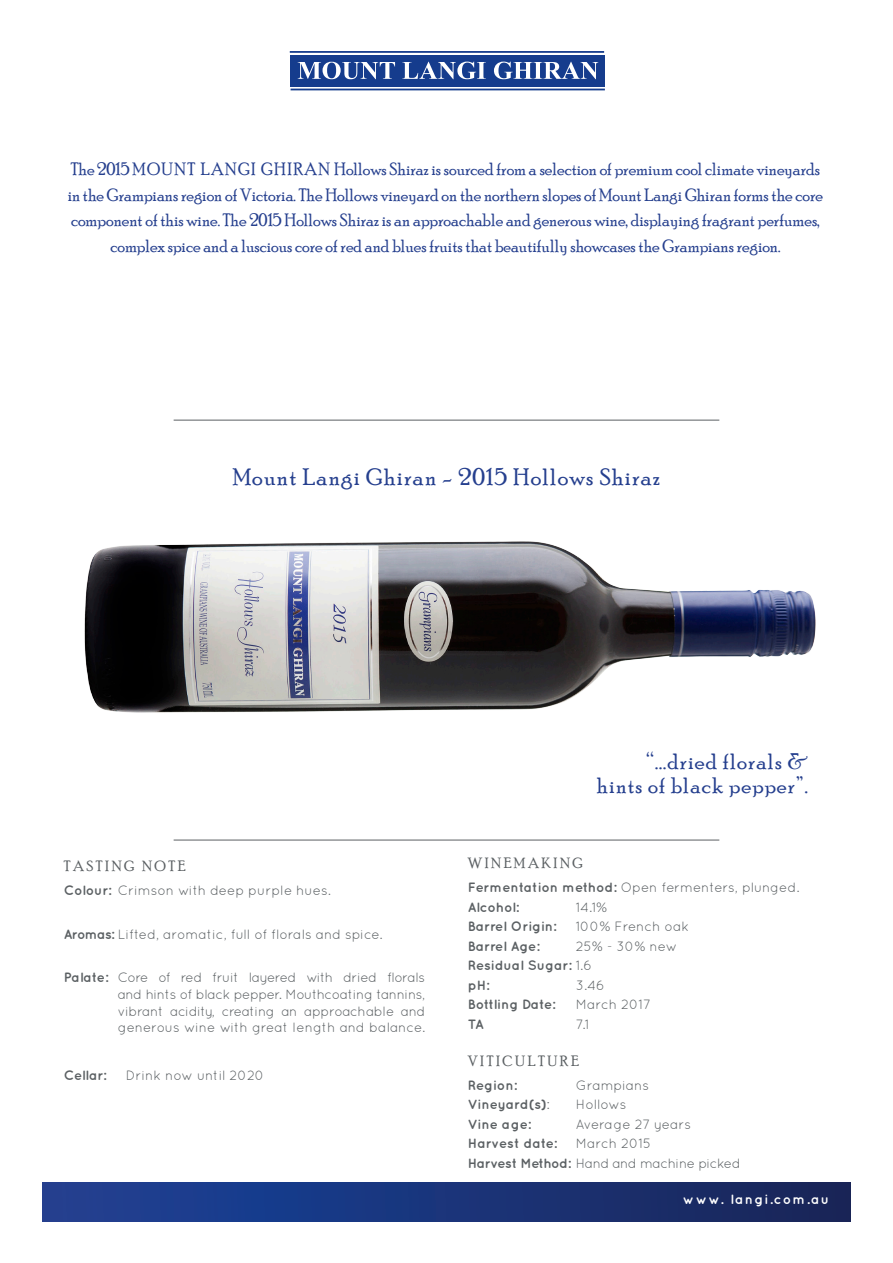
<style>
.page{position:relative;width:893px;height:1263px;background:#fff}
.page>*{position:absolute;margin:0;border:0;box-sizing:border-box;transform-origin:0 0}
.t1{font:24px "Poor Richard";letter-spacing:.05em;color:#253f8e}
.t2{font:22.5px "Poor Richard";letter-spacing:.05em;color:#253f8e}
.t3{font:18px/25.5px "Poor Richard";color:#253f8e;text-align:center;scale:.96 1}
.t4{font:15px "Poor Richard";letter-spacing:.17em;color:#5b6063}
.t5{font:13.5px "Quicksand";color:#5b6063}
.t6{font:13.5px "Quicksand";letter-spacing:-.02em;color:#5b6063}
.t7{font:700 13.5px "Quicksand";color:#5b6063}
.t8{font:700 13.5px "Quicksand";letter-spacing:.1em;color:#fff}
.s1{font-weight:700}
.s2{font-weight:400}
</style>
<div class="page">
<img style="left:84px;top:541px;width:732px;height:172px">
<div style="left:43px;top:1182px;width:807px;height:39px;background:linear-gradient(to right,#1d4298,#182559)"></div>
<div style="left:291px;top:55px;width:314px;height:32px;background:#153c8d"></div>
<svg style="left:298px;top:62px;width:97px;height:17px"></svg>
<svg style="left:402px;top:62px;width:84px;height:17px"></svg>
<svg style="left:494px;top:62px;width:104px;height:17px"></svg>
<hr style="left:291px;top:89px;width:314px;height:1px;background:#153c8d">
<hr style="left:290px;top:51px;width:314px;height:2px;background:#153c8d">
<hr style="left:174px;top:840px;width:545px;height:1px;background:#5b6063">
<hr style="left:174px;top:420px;width:545px;height:1px;background:#5b6063">
<p class="t3" style="left:68px;top:156px;width:788px">The 2015 MOUNT LANGI GHIRAN Hollows Shiraz is sourced from a selection of premium cool climate vineyards in the Grampians region of Victoria. The Hollows vineyard on the northern slopes of Mount Langi Ghiran forms the core component of this wine. The 2015 Hollows Shiraz is an approachable and generous wine, displaying fragrant perfumes, complex spice and a luscious core of red and blues fruits that beautifully showcases the Grampians region.</p>
<p class="t1" style="left:233px;top:463px;width:429px">Mount Langi Ghiran - 2015 Hollows Shiraz</p>
<p class="t4" style="left:64px;top:858px;width:123px">TASTING NOTE</p>
<p class="t5" style="left:64px;top:883px;width:269px"><span class="s1">Colour:</span> Crimson with deep purple hues.</p>
<p class="t5" style="left:64px;top:926px;width:320px"><span class="s1">Aromas:</span> Lifted, aromatic, full of florals and spice.</p>
<p class="t6" style="left:64px;top:970px;width:363px"><span class="s1">Palate:</span> Core of red fruit layered with dried florals</p>
<p class="t6" style="left:118px;top:986px;width:309px">and hints of black pepper. Mouthcoating tannins,</p>
<p class="t6" style="left:118px;top:1003px;width:309px">vibrant acidity, creating an approachable and</p>
<p class="t5" style="left:118px;top:1019px;width:309px">generous wine with great length and balance.</p>
<p class="t7" style="left:64px;top:1067px;width:44px">Cellar:</p>
<p class="t5" style="left:126px;top:1067px;width:140px">Drink now until 2020</p>
<p class="t2" style="left:647px;top:749px;width:163px">“...dried florals &amp;</p>
<p class="t2" style="left:597px;top:773px;width:212px">hints of black pepper”.</p>
<p class="t4" style="left:468px;top:854px;width:117px">WINEMAKING</p>
<p class="t5" style="left:468px;top:879px;width:333px"><span class="s1">Fermentation method:</span> Open fermenters, plunged.</p>
<p class="t7" style="left:468px;top:899px;width:53px">Alcohol:</p>
<p class="t6" style="left:576px;top:899px;width:33px">14.1%</p>
<p class="t7" style="left:468px;top:918px;width:90px">Barrel Origin:</p>
<p class="t5" style="left:576px;top:918px;width:115px">100% French oak</p>
<p class="t7" style="left:468px;top:938px;width:73px">Barrel Age:</p>
<p class="t6" style="left:576px;top:938px;width:103px">25% - 30% new</p>
<p class="t7" style="left:468px;top:957px;width:126px">Residual Sugar: <span class="s2">1.6</span></p>
<p class="t7" style="left:468px;top:977px;width:23px">pH:</p>
<p class="t6" style="left:576px;top:977px;width:30px">3.46</p>
<p class="t7" style="left:468px;top:996px;width:89px">Bottling Date:</p>
<p class="t5" style="left:576px;top:996px;width:77px">March 2017</p>
<p class="t7" style="left:468px;top:1016px;width:18px">TA</p>
<p class="t6" style="left:576px;top:1016px;width:15px">7.1</p>
<p class="t4" style="left:468px;top:1052px;width:113px">VITICULTURE</p>
<p class="t7" style="left:468px;top:1077px;width:51px">Region:</p>
<p class="t5" style="left:576px;top:1077px;width:75px">Grampians</p>
<p class="t7" style="left:468px;top:1096px;width:84px">Vineyard(s)<span class="s2">:</span></p>
<p class="t5" style="left:576px;top:1097px;width:52px">Hollows</p>
<p class="t7" style="left:468px;top:1116px;width:65px">Vine age:</p>
<p class="t6" style="left:576px;top:1116px;width:117px">Average 27 years</p>
<p class="t7" style="left:468px;top:1135px;width:91px">Harvest date:</p>
<p class="t5" style="left:576px;top:1136px;width:77px">March 2015</p>
<p class="t6" style="left:468px;top:1155px;width:274px"><span class="s1">Harvest Method:</span> Hand and machine picked</p>
<p class="t8" style="left:683px;top:1191px;width:148px">www. langi.com.au</p>
</div>
